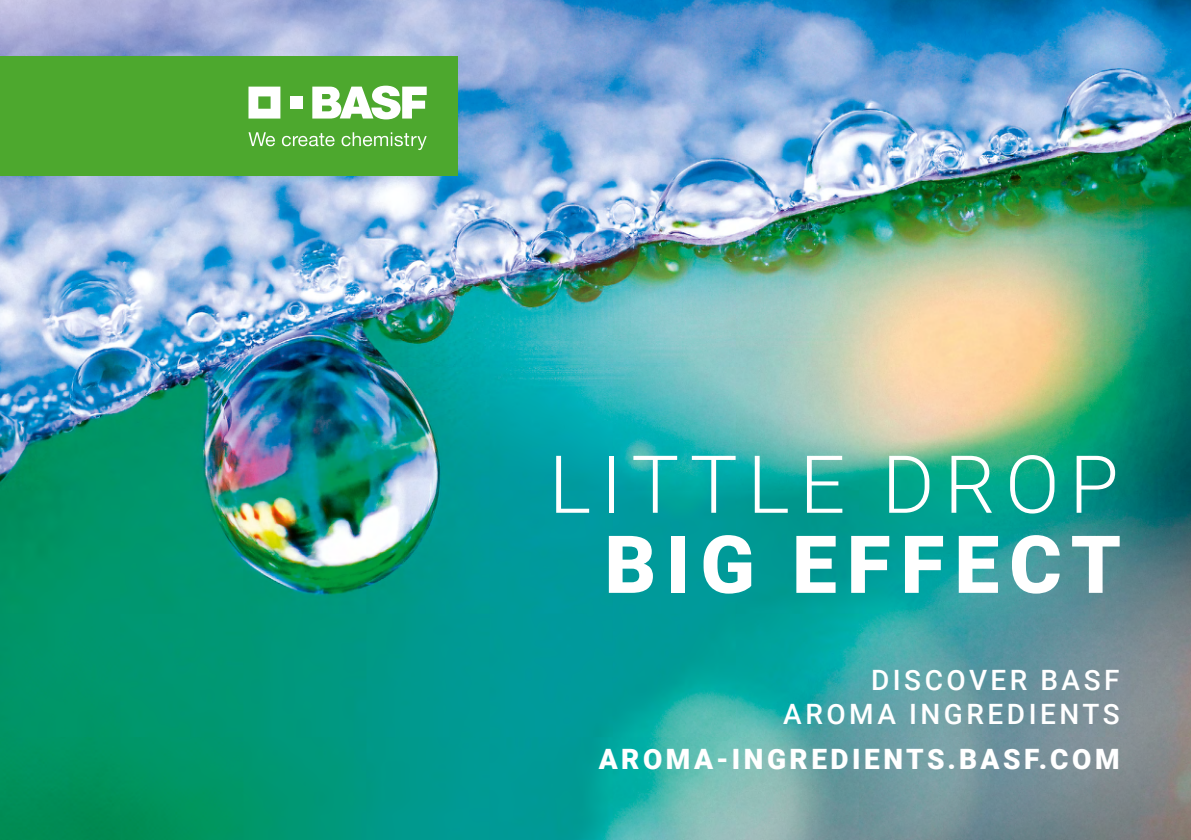
<style>
.page{position:relative;width:1191px;height:840px;background:#fff}
.page>*{position:absolute;margin:0;border:0;box-sizing:border-box;transform-origin:0 0}
.t1{font:300 80px "Roboto";letter-spacing:.125em;color:#fff}
.t2{font:900 80px "Roboto";letter-spacing:.125em;color:#fff}
.t3{font:500 28px/33.6px "Roboto";letter-spacing:.125em;color:#fff;text-align:right}
.t4{font:900 28px "Roboto";letter-spacing:.125em;color:#fff}
</style>
<div class="page">
<img style="left:0;top:0;width:1191px;height:839px">
<div style="left:0;top:57px;width:457px;height:119px;background:#4da82e"></div>
<svg style="left:248px;top:87px;width:32px;height:31px"></svg>
<div style="left:290px;top:96px;width:12px;height:13px;background:#fff"></div>
<svg style="left:312px;top:86px;width:115px;height:33px"></svg>
<svg style="left:248px;top:132px;width:27px;height:14px"></svg>
<svg style="left:282px;top:133px;width:52px;height:13px"></svg>
<svg style="left:341px;top:132px;width:86px;height:18px"></svg>
<h1 class="t1" style="left:549px;top:428px;width:571px">LITTLE DROP</h1>
<h1 class="t2" style="left:604px;top:508px;width:518px">BIG EFFECT</h1>
<p class="t3" style="left:783px;top:662px;width:338px">DISCOVER BASF<br>AROMA INGREDIENTS</p>
<p class="t4" style="left:598px;top:739px;width:522px">AROMA-INGREDIENTS.BASF.COM</p>
</div>
